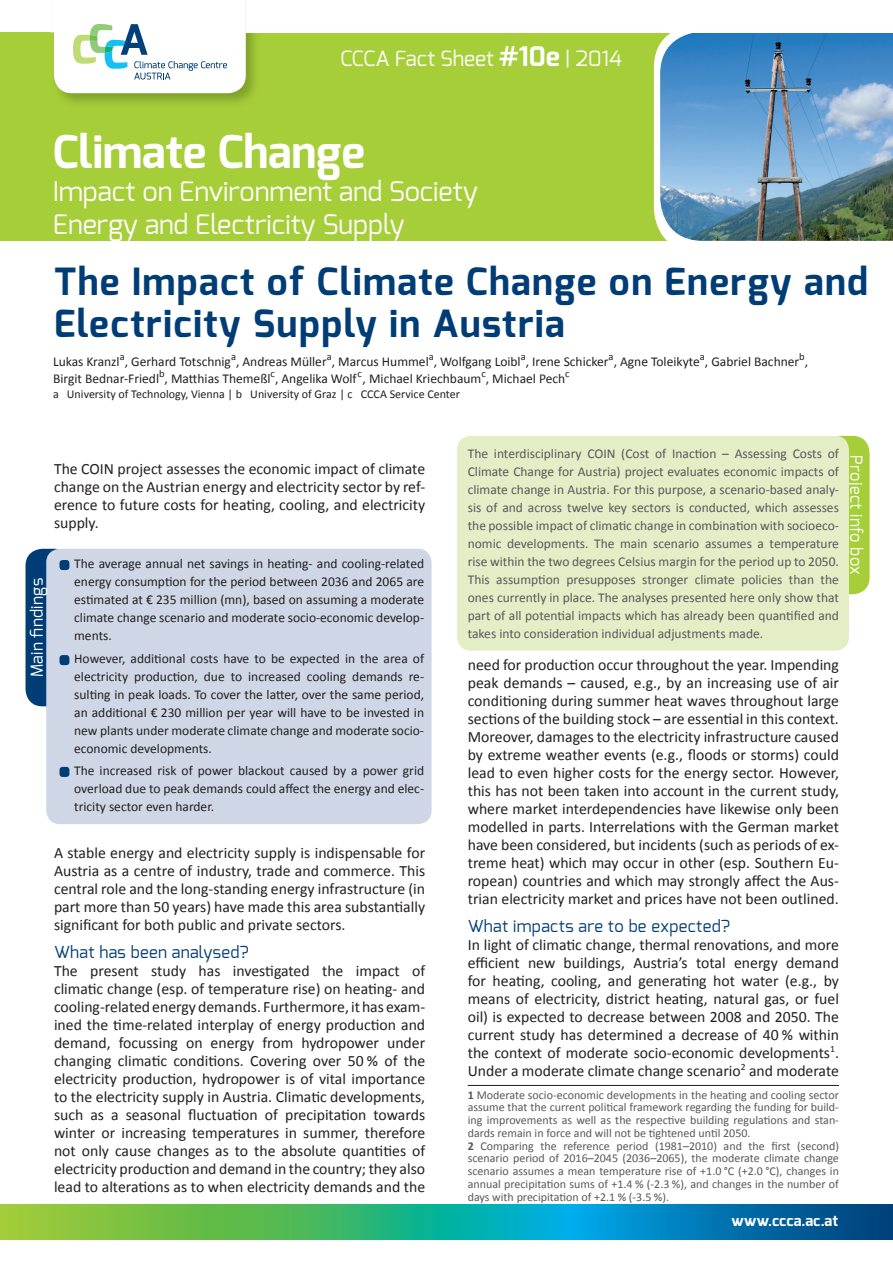
<style>
.page{position:relative;width:893px;height:1263px;background:#fff}
.page>*{position:absolute;margin:0;border:0;box-sizing:border-box;transform-origin:0 0}
.t1{font:700 45px "Exo";color:#fff}
.t2{font:700 37.5px/42px "Exo";letter-spacing:.04em;color:#003d76}
.t3{font:27px/33px "Exo";color:#fff}
.t4{font:21px "Exo";color:#fff}
.t5{font:16.5px "Exo";letter-spacing:.02em;color:#003d76}
.t6{font:16.5px "Calibri";color:#fff}
.t7{font:16.5px "Exo";letter-spacing:.02em;color:#fff}
.t8{font:15.75px/18px "Calibri";color:#231f20;text-align:justify}
.t9{font:700 15px "Exo";color:#fff}
.t10{font:13.5px/18px "Calibri";color:#231f20;text-align:justify}
.t11{font:13.5px/18px "Calibri";color:#57585a;text-align:justify}
.t12{font:12px/12.8px "Calibri";color:#57585a}
.t13{font:12px "Calibri";color:#231f20}
.s1{font-weight:700;font-size:27px}
.s2{font-weight:700}
</style>
<div class="page">
<svg style="left:0;top:1204px;width:893px;height:35px;background:#2ea084"></svg>
<div style="left:823px;top:436px;width:47px;height:158px;background:#a6ce39;border-radius:17px"></div>
<div style="left:457px;top:436px;width:392px;height:215px;background:#e3eec7;border-radius:14px"></div>
<div style="left:0;top:32px;width:893px;height:209px;background:#a6ce39"></div>
<img style="left:52px;top:32px;width:208px;height:71px">
<svg style="left:54px;top:0;width:192px;height:93px"></svg>
<svg style="left:654px;top:32px;width:6px;height:199px"></svg>
<img style="left:660px;top:32px;width:233px;height:209px">
<hr style="left:468px;top:1085px;width:371px;height:1px;background:#231f20">
<div style="left:26px;top:549px;width:46px;height:157px;background:#003d76;border-radius:17px"></div>
<div style="left:46px;top:549px;width:386px;height:275px;background:#cfd6e6;border-radius:14px"></div>
<div style="left:60px;top:655px;width:9px;height:10px;background:#003d76;border-radius:3px"></div>
<div style="left:60px;top:560px;width:9px;height:10px;background:#003d76;border-radius:3px"></div>
<div style="left:60px;top:767px;width:9px;height:10px;background:#003d76;border-radius:3px"></div>
<h3 class="t4" style="left:340px;top:45px;width:283px">CCCA Fact Sheet <span class="s1">#10e</span> | 2014</h3>
<p class="t6" style="left:269px;top:49px;width:360px">CCCA Fact Sheet 1 | Klimawandel | Anpassung | 2014</p>
<h1 class="t1" style="left:53px;top:123px;width:314px">Climate Change</h1>
<h3 class="t3" style="left:53px;top:174px;width:426px">Impact on Environment and Society<br>Energy and Electricity Supply</h3>
<h2 class="t2" style="left:54px;top:260px;width:816px">The Impact of Climate Change on Energy and<br>Electricity Supply in Austria</h2>
<p class="t10" style="left:53px;top:353px;width:757px;line-height:16.5px">Lukas Kranzl<sup>a</sup>, Gerhard Totschnig<sup>a</sup>, Andreas Müller<sup>a</sup>, Marcus Hummel<sup>a</sup>, Wolfgang Loibl<sup>a</sup>, Irene Schicker<sup>a</sup>, Agne Toleikyte<sup>a</sup>, Gabriel Bachner<sup>b</sup>,<br>Birgit Bednar-Friedl<sup>b</sup>, Matthias Themeßl<sup>c</sup>, Angelika Wolf<sup>c</sup>, Michael Kriechbaum<sup>c</sup>, Michael Pech<sup>c</sup></p>
<p class="t13" style="left:53px;top:386px;width:408px">a University of Technology, Vienna | b University of Graz | c CCCA Service Center</p>
<p class="t8" style="left:54px;top:460px;width:373px">The COIN project assesses the economic impact of climate change on the Austrian energy and electricity sector by ref&shy;erence to future costs for heating, cooling, and electricity supply.</p>
<p class="t7" style="left:26px;top:677px;width:101px;rotate:-90deg">Main findings</p>
<p class="t10" style="left:74px;top:555px;width:351px">The average annual net savings in heating- and cooling-related energy consumption for the period between 2036 and 2065 are estimated at € 235 million (mn), based on assuming a moderate climate change scenario and moderate socio-economic develop&shy;ments.</p>
<p class="t10" style="left:74px;top:649px;width:351px">However, additional costs have to be expected in the area of electricity production, due to increased cooling demands re&shy;sulting in peak loads. To cover the latter, over the same period, an additional € 230 million per year will have to be invested in new plants under moderate climate change and moderate socio&shy;economic developments.</p>
<p class="t10" style="left:74px;top:761px;width:351px">The increased risk of power blackout caused by a power grid overload due to peak demands could affect the energy and elec&shy;tricity sector even harder.</p>
<p class="t8" style="left:54px;top:844px;width:373px">A stable energy and electricity supply is indispensable for Austria as a centre of industry, trade and commerce. This central role and the long-standing energy infrastructure (in part more than 50 years) have made this area substantially significant for both public and private sectors.</p>
<p class="t5" style="left:54px;top:941px;width:196px">What has been analysed?</p>
<p class="t8" style="left:54px;top:962px;width:373px">The present study has investigated the impact of climatic change (esp. of temperature rise) on heating- and cooling-related energy demands. Furthermore, it has exam&shy;ined the time-related interplay of energy production and demand, focussing on energy from hydropower under changing climatic conditions. Covering over 50 % of the electricity production, hydropower is of vital importance to the electricity supply in Austria. Climatic developments, such as a seasonal fluctuation of precipitation towards winter or increasing temperatures in summer, therefore not only cause changes as to the absolute quantities of electricity production and demand in the country; they also lead to alterations as to when electricity demands and the</p>
<p class="t11" style="left:468px;top:444px;width:373px">The interdisciplinary COIN (Cost of Inaction – Assessing Costs of</p>
<p class="t7" style="left:867px;top:455px;width:121px;rotate:90deg">Project info box</p>
<p class="t11" style="left:468px;top:462px;width:373px">Climate Change for Austria) project evaluates economic impacts of climate change in Austria. For this purpose, a scenario-based analy&shy;sis of and across twelve key sectors is conducted, which assesses the possible impact of climatic change in combination with socioeco&shy;nomic developments. The main scenario assumes a temperature rise within the two degrees Celsius margin for the period up to 2050.<br>This assumption presupposes stronger climate policies than the ones currently in place. The analyses presented here only show that part of all potential impacts which has already been quantified and takes into consideration individual adjustments made.</p>
<p class="t8" style="left:468px;top:656px;width:373px">need for production occur throughout the year. Impending peak demands – caused, e.g., by an increasing use of air conditioning during summer heat waves throughout large sections of the building stock – are essential in this context.<br>Moreover, damages to the electricity infrastructure caused by extreme weather events (e.g., floods or storms) could lead to even higher costs for the energy sector. However, this has not been taken into account in the current study, where market interdependencies have likewise only been modelled in parts. Interrelations with the German market have been considered, but incidents (such as periods of ex&shy;treme heat) which may occur in other (esp. Southern Eu&shy;ropean) countries and which may strongly affect the Aus&shy;trian electricity market and prices have not been outlined.</p>
<p class="t5" style="left:468px;top:915px;width:264px">What impacts are to be expected?</p>
<p class="t8" style="left:468px;top:936px;width:373px">In light of climatic change, thermal renovations, and more efficient new buildings, Austria’s total energy demand for heating, cooling, and generating hot water (e.g., by means of electricity, district heating, natural gas, or fuel oil) is expected to decrease between 2008 and 2050. The current study has determined a decrease of 40 % within the context of moderate socio-economic developments<sup>1</sup>.<br>Under a moderate climate change scenario<sup>2</sup> and moderate</p>
<p class="t12" style="left:468px;top:1088px;width:373px"><span class="s2">1</span> Moderate socio-economic developments in the heating and cooling sector assume that the current political framework regarding the funding for build&shy;ing improvements as well as the respective building regulations and stan&shy;dards remain in force and will not be tightened until 2050.<br><span class="s2">2</span> Comparing the reference period (1981–2010) and the first (second) scenario period of 2016–2045 (2036–2065), the moderate climate change scenario assumes a mean temperature rise of +1.0 °C (+2.0 °C), changes in annual precipitation sums of +1.4 % (-2.3 %), and changes in the number of days with precipitation of +2.1 % (-3.5 %).</p>
<p class="t9" style="left:732px;top:1210px;width:108px">www.ccca.ac.at</p>
</div>
